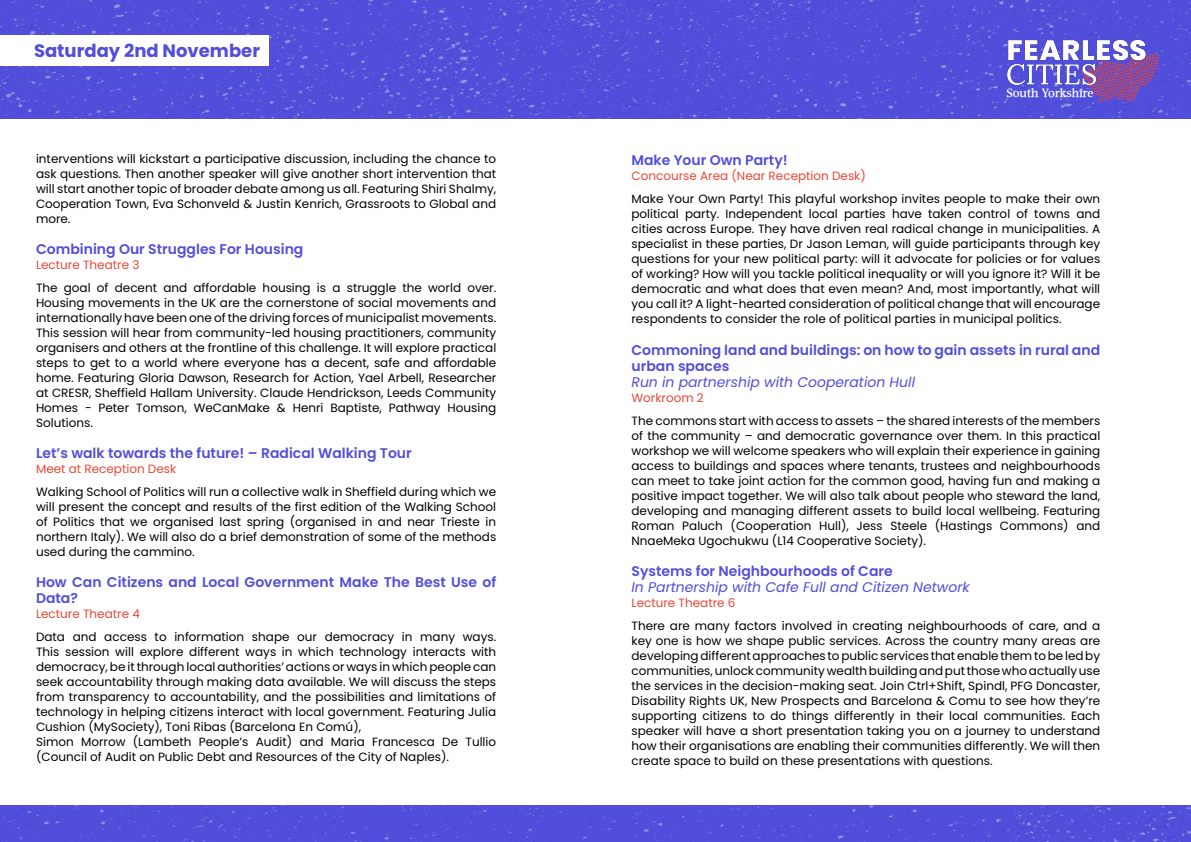
<style>
.page{position:relative;width:1191px;height:842px;background:#fff}
.page>*{position:absolute;margin:0;border:0;box-sizing:border-box;transform-origin:0 0}
.t1{font:700 18px "Poppins";color:#524edb}
.t2{font:600 14px/16px "Poppins";color:#524edb}
.t3{font:italic 14px "Poppins";color:#524edb}
.t4{font:12px/15px "Poppins";color:#000;text-align:justify}
.t5{font:12px "Poppins";color:#e94734}
.t6{font:600 12px "Devin";color:#fff}
</style>
<div class="page">
<img style="left:0;top:0;width:1191px;height:842px">
<div style="left:0;top:119px;width:1191px;height:686px;background:#fff"></div>
<div style="left:0;top:35px;width:269px;height:31px;background:#fff"></div>
<svg style="left:1081px;top:54px;width:78px;height:48px"></svg>
<img style="left:994px;top:27px;width:156px;height:69px">
<p class="t1" style="left:34px;top:40px;width:227px">Saturday 2nd November</p>
<p class="t4" style="left:36px;top:151px;width:462px">interventions will kickstart a participative discussion, including the chance to ask questions. Then another speaker will give another short intervention that will start another topic of broader debate among us all. Featuring Shiri Shalmy, Cooperation Town, Eva Schonveld &amp; Justin Kenrich, Grassroots to Global and more.</p>
<p class="t2" style="left:36px;top:241px;width:269px">Combining Our Struggles For Housing</p>
<p class="t5" style="left:36px;top:258px;width:105px">Lecture Theatre 3</p>
<p class="t4" style="left:36px;top:280px;width:462px">The goal of decent and affordable housing is a struggle the world over.<br>Housing movements in the UK are the cornerstone of social movements and internationally have been one of the driving forces of municipalist movements.<br>This session will hear from community-led housing practitioners, community organisers and others at the frontline of this challenge. It will explore practical steps to get to a world where everyone has a decent, safe and affordable home. Featuring Gloria Dawson, Research for Action, Yael Arbell, Researcher at CRESR, Sheffield Hallam University. Claude Hendrickson, Leeds Community Homes - Peter Tomson, WeCanMake &amp; Henri Baptiste, Pathway Housing Solutions.</p>
<p class="t2" style="left:36px;top:445px;width:377px">Let’s walk towards the future! – Radical Walking Tour</p>
<p class="t5" style="left:36px;top:462px;width:142px">Meet at Reception Desk</p>
<p class="t4" style="left:36px;top:484px;width:462px">Walking School of Politics will run a collective walk in Sheffield during which we will present the concept and results of the first edition of the Walking School of Politics that we organised last spring (organised in and near Trieste in northern Italy). We will also do a brief demonstration of some of the methods used during the cammino.</p>
<p class="t2" style="left:36px;top:574px;width:462px">How Can Citizens and Local Government Make The Best Use of<br>Data?</p>
<p class="t5" style="left:36px;top:607px;width:105px">Lecture Theatre 4</p>
<p class="t4" style="left:36px;top:629px;width:462px">Data and access to information shape our democracy in many ways.<br>This session will explore different ways in which technology interacts with democracy, be it through local authorities’ actions or ways in which people can seek accountability through making data available. We will discuss the steps from transparency to accountability, and the possibilities and limitations of technology in helping citizens interact with local government. Featuring Julia Cushion (MySociety), Toni Ribas (Barcelona En Comú),</p>
<p class="t4" style="left:36px;top:734px;width:462px">Simon Morrow (Lambeth People’s Audit) and Maria Francesca De Tullio (Council of Audit on Public Debt and Resources of the City of Naples).</p>
<p class="t6" style="left:1006px;top:86px;width:89px">South Yorkshire</p>
<p class="t2" style="left:631px;top:152px;width:158px">Make Your Own Party!</p>
<p class="t5" style="left:631px;top:169px;width:236px">Concourse Area (Near Reception Desk)</p>
<p class="t4" style="left:631px;top:191px;width:470px">Make Your Own Party! This playful workshop invites people to make their own political party. Independent local parties have taken control of towns and cities across Europe. They have driven real radical change in municipalities. A specialist in these parties, Dr Jason Leman, will guide participants through key questions for your new political party: will it advocate for policies or for values of working? How will you tackle political inequality or will you ignore it? Will it be democratic and what does that even mean? And, most importantly, what will you call it? A light-hearted consideration of political change that will encourage respondents to consider the role of political parties in municipal politics.</p>
<p class="t2" style="left:631px;top:342px;width:470px">Commoning land and buildings: on how to gain assets in rural and urban spaces</p>
<p class="t3" style="left:631px;top:374px;width:285px">Run in partnership with Cooperation Hull</p>
<p class="t5" style="left:631px;top:391px;width:74px">Workroom 2</p>
<p class="t4" style="left:631px;top:413px;width:470px">The commons start with access to assets – the shared interests of the members of the community – and democratic governance over them. In this practical workshop we will welcome speakers who will explain their experience in gaining access to buildings and spaces where tenants, trustees and neighbourhoods can meet to take joint action for the common good, having fun and making a positive impact together. We will also talk about people who steward the land, developing and managing different assets to build local wellbeing. Featuring Roman Paluch (Cooperation Hull), Jess Steele (Hastings Commons) and NnaeMeka Ugochukwu (L14 Cooperative Society).</p>
<p class="t2" style="left:631px;top:563px;width:263px">Systems for Neighbourhoods of Care</p>
<p class="t3" style="left:631px;top:579px;width:340px">In Partnership with Cafe Full and Citizen Network</p>
<p class="t5" style="left:631px;top:596px;width:105px">Lecture Theatre 6</p>
<p class="t4" style="left:631px;top:618px;width:470px">There are many factors involved in creating neighbourhoods of care, and a key one is how we shape public services. Across the country many areas are developing different approaches to public services that enable them to be led by communities, unlock community wealth building and put those who actually use the services in the decision-making seat. Join Ctrl+Shift, Spindl, PFG Doncaster, Disability Rights UK, New Prospects and Barcelona &amp; Comu to see how they’re supporting citizens to do things differently in their local communities. Each speaker will have a short presentation taking you on a journey to understand how their organisations are enabling their communities differently. We will then create space to build on these presentations with questions.</p>
</div>
